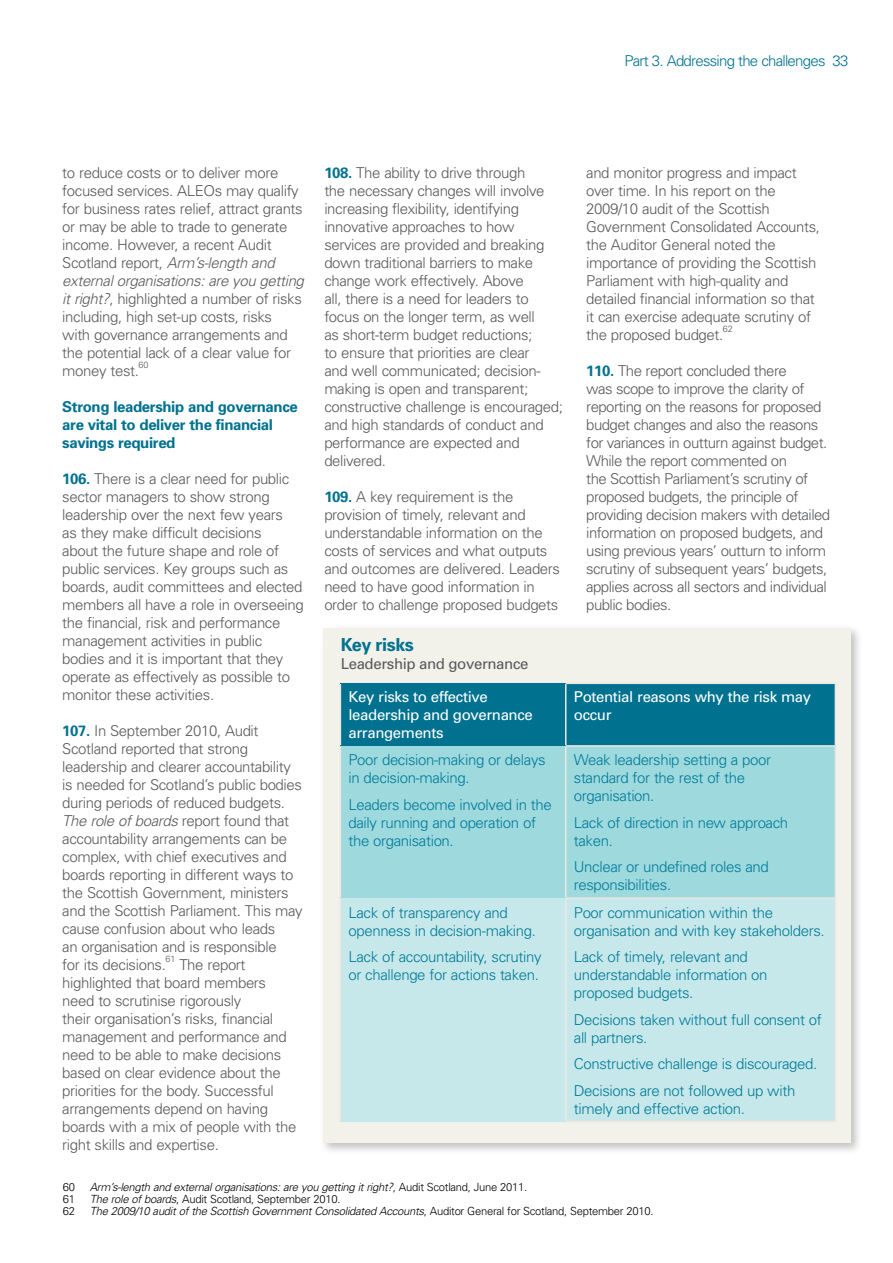
<style>
.page{position:relative;width:893px;height:1263px;background:#fff}
.page>*{position:absolute;margin:0;border:0;box-sizing:border-box;transform-origin:0 0}
.Exhibit_-_Heading_3{font:700 18px "Univers";letter-spacing:-.025em;color:#00728f}
.Paragraph{font:300 15px/18px "Univers";letter-spacing:-.025em;color:#58595b}
.t1{font:300 15px/18px "Univers";letter-spacing:-.025em;color:#007b98}
.t2{font:15px/18px "Univers";letter-spacing:-.025em;color:#fff}
.Heading_3{font:700 15px/18px "Univers";letter-spacing:-.025em;color:#00728f}
.t3{font:300 15px "Univers";letter-spacing:-.05em;color:#00728f}
.Exhibit_-_Heading_3-2{font:15px "Univers";letter-spacing:-.025em;color:#58595b}
.Footnote{font:italic 300 11.25px "Univers";letter-spacing:-.025em;color:#000}
.Footnote-2{font:300 11.25px "Univers";letter-spacing:-.025em;color:#000}
.Paragraph-2{font:300 9px "Univers";color:#58595b}
.s1{font-style:italic}
.s2{font-weight:700;color:#00728f}
.s3{font-style:normal}
</style>
<div class="page">
<div style="left:319px;top:624px;width:544px;height:531px;background:#000;opacity:.25"></div>
<div style="left:323px;top:628px;width:527px;height:515px;background:#f2f1ea"></div>
<hr style="left:340px;top:682px;width:226px;height:2px;background:#ece7e2">
<hr style="left:340px;top:1120px;width:226px;height:2px;background:#ece7e2">
<div style="left:340px;top:683px;width:226px;height:63px;background:#00728f"></div>
<div style="left:566px;top:683px;width:269px;height:63px;background:#00728f"></div>
<div style="left:340px;top:746px;width:226px;height:152px;background:#9ed9de"></div>
<div style="left:566px;top:746px;width:269px;height:152px;background:#9ed9de"></div>
<div style="left:340px;top:898px;width:226px;height:223px;background:#c7e8ea"></div>
<div style="left:566px;top:898px;width:269px;height:223px;background:#c7e8ea"></div>
<hr style="left:340px;top:684px;width:1px;height:61px;background:#ece7e2">
<hr style="left:566px;top:682px;width:270px;height:2px;background:#ece7e2">
<hr style="left:565px;top:684px;width:1px;height:61px;background:#ece7e2">
<hr style="left:835px;top:684px;width:1px;height:61px;background:#ece7e2">
<hr style="left:340px;top:747px;width:1px;height:150px;background:#ece7e2">
<hr style="left:565px;top:747px;width:1px;height:150px;background:#ece7e2">
<hr style="left:835px;top:747px;width:1px;height:150px;background:#ece7e2">
<hr style="left:340px;top:899px;width:1px;height:221px;background:#ece7e2">
<hr style="left:566px;top:897px;width:270px;height:2px;background:#ece7e2">
<hr style="left:565px;top:899px;width:1px;height:221px;background:#ece7e2">
<hr style="left:835px;top:899px;width:1px;height:221px;background:#ece7e2">
<hr style="left:566px;top:1120px;width:270px;height:2px;background:#ece7e2">
<hr style="left:566px;top:745px;width:270px;height:2px;background:#ece7e2">
<p class="t3" style="left:624px;top:52px;width:225px">Part 3. Addressing the challenges 33</p>
<p class="Paragraph" style="left:62px;top:163px;width:243px">to reduce costs or to deliver more focused services. ALEOs may qualify for business rates relief, attract grants or may be able to trade to generate income. However, a recent Audit Scotland report, <span class="s1">Arm’s-length and external organisations: are you getting it right?</span>, highlighted a number of risks including, high set-up costs, risks<br>with governance arrangements and the potential lack of a clear value for money test.</p>
<p class="Paragraph-2" style="left:139px;top:360px;width:11px">60</p>
<p class="Heading_3" style="left:62px;top:397px;width:237px">Strong leadership and governance are vital to deliver the financial savings required</p>
<p class="Paragraph" style="left:62px;top:469px;width:243px"><span class="s2">106.</span> There is a clear need for public sector managers to show strong leadership over the next few years<br>as they make difficult decisions<br>about the future shape and role of public services. Key groups such as boards, audit committees and elected members all have a role in overseeing the financial, risk and performance management activities in public bodies and it is important that they operate as effectively as possible to monitor these activities.</p>
<p class="Paragraph" style="left:62px;top:721px;width:242px"><span class="s2">107.</span> In September 2010, Audit Scotland reported that strong leadership and clearer accountability is needed for Scotland’s public bodies during periods of reduced budgets.<br><span class="s1">The role of boards</span> report found that accountability arrangements can be complex, with chief executives and boards reporting in different ways to the Scottish Government, ministers and the Scottish Parliament. This may cause confusion about who leads<br>an organisation and is responsible<br>for its decisions.</p>
<p class="Paragraph-2" style="left:166px;top:954px;width:11px">61</p>
<p class="Paragraph" style="left:62px;top:955px;width:236px;text-indent:117px">The report highlighted that board members need to scrutinise rigorously<br>their organisation’s risks, financial management and performance and need to be able to make decisions based on clear evidence about the priorities for the body. Successful arrangements depend on having boards with a mix of people with the right skills and expertise.</p>
<p class="Paragraph" style="left:324px;top:163px;width:240px"><span class="s2">108.</span> The ability to drive through<br>the necessary changes will involve increasing flexibility, identifying innovative approaches to how services are provided and breaking down traditional barriers to make change work effectively. Above<br>all, there is a need for leaders to focus on the longer term, as well<br>as short-term budget reductions;<br>to ensure that priorities are clear<br>and well communicated; decision&shy;making is open and transparent; constructive challenge is encouraged; and high standards of conduct and performance are expected and delivered.</p>
<p class="Paragraph" style="left:324px;top:487px;width:237px"><span class="s2">109.</span> A key requirement is the provision of timely, relevant and understandable information on the costs of services and what outputs and outcomes are delivered. Leaders need to have good information in order to challenge proposed budgets</p>
<p class="Paragraph" style="left:586px;top:163px;width:235px">and monitor progress and impact over time. In his report on the<br>2009/10 audit of the Scottish<br>Government Consolidated Accounts, the Auditor General noted the importance of providing the Scottish<br>Parliament with high-quality and detailed financial information so that it can exercise adequate scrutiny of the proposed budget.</p>
<p class="Paragraph-2" style="left:723px;top:324px;width:11px">62</p>
<p class="Paragraph" style="left:586px;top:361px;width:246px"><span class="s2">110.</span> The report concluded there<br>was scope to improve the clarity of reporting on the reasons for proposed budget changes and also the reasons for variances in outturn against budget.<br>While the report commented on<br>the Scottish Parliament’s scrutiny of proposed budgets, the principle of providing decision makers with detailed information on proposed budgets, and using previous years’ outturn to inform scrutiny of subsequent years’ budgets, applies across all sectors and individual public bodies.</p>
<p class="Exhibit_-_Heading_3" style="left:341px;top:634px;width:75px">Key risks</p>
<p class="Exhibit_-_Heading_3-2" style="left:341px;top:655px;width:189px">Leadership and governance</p>
<p class="t2" style="left:348px;top:688px;width:186px">Key risks to effective leadership and governance</p>
<p class="t2" style="left:574px;top:688px;width:239px">Potential reasons why the risk may occur</p>
<p class="t2" style="left:348px;top:724px;width:97px">arrangements</p>
<p class="t1" style="left:348px;top:751px;width:199px">Poor decision-making or delays in decision-making.</p>
<p class="t1" style="left:348px;top:796px;width:205px">Leaders become involved in the</p>
<p class="t1" style="left:574px;top:751px;width:199px">Weak leadership setting a poor standard for the rest of the organisation.</p>
<p class="t1" style="left:348px;top:814px;width:189px">daily running and operation of the organisation.</p>
<p class="t1" style="left:574px;top:814px;width:216px">Lack of direction in new approach taken.</p>
<p class="t1" style="left:574px;top:858px;width:197px">Unclear or undefined roles and</p>
<p class="t1" style="left:574px;top:876px;width:99px">responsibilities.</p>
<p class="t1" style="left:348px;top:903px;width:189px">Lack of transparency and openness in decision-making.</p>
<p class="t1" style="left:574px;top:903px;width:252px">Poor communication within the organisation and with key stakeholders.</p>
<p class="t1" style="left:348px;top:948px;width:195px">Lack of accountability, scrutiny or challenge for actions taken.</p>
<p class="t1" style="left:574px;top:948px;width:195px">Lack of timely, relevant and understandable information on proposed budgets.</p>
<p class="t1" style="left:574px;top:1010px;width:249px">Decisions taken without full consent of</p>
<p class="t1" style="left:574px;top:1028px;width:75px">all partners.</p>
<p class="t1" style="left:574px;top:1055px;width:245px">Constructive challenge is discouraged.</p>
<p class="t1" style="left:574px;top:1081px;width:223px">Decisions are not followed up with timely and effective action.</p>
<p class="Footnote-2" style="left:63px;top:1180px;width:14px">60</p>
<p class="Footnote" style="left:90px;top:1180px;width:439px">Arm’s-length and external organisations: are you getting it right?<span class="s3">, Audit Scotland, June 2011.</span></p>
<p class="Footnote-2" style="left:63px;top:1192px;width:14px">61</p>
<p class="Footnote-2" style="left:90px;top:1192px;width:252px"><span class="s1">The role of boards</span>, Audit Scotland, September 2010.</p>
<p class="Footnote-2" style="left:63px;top:1204px;width:14px">62</p>
<p class="Footnote" style="left:90px;top:1204px;width:565px">The 2009/10 audit of the Scottish Government Consolidated Accounts<span class="s3">, Auditor General for Scotland, September 2010.</span></p>
</div>
